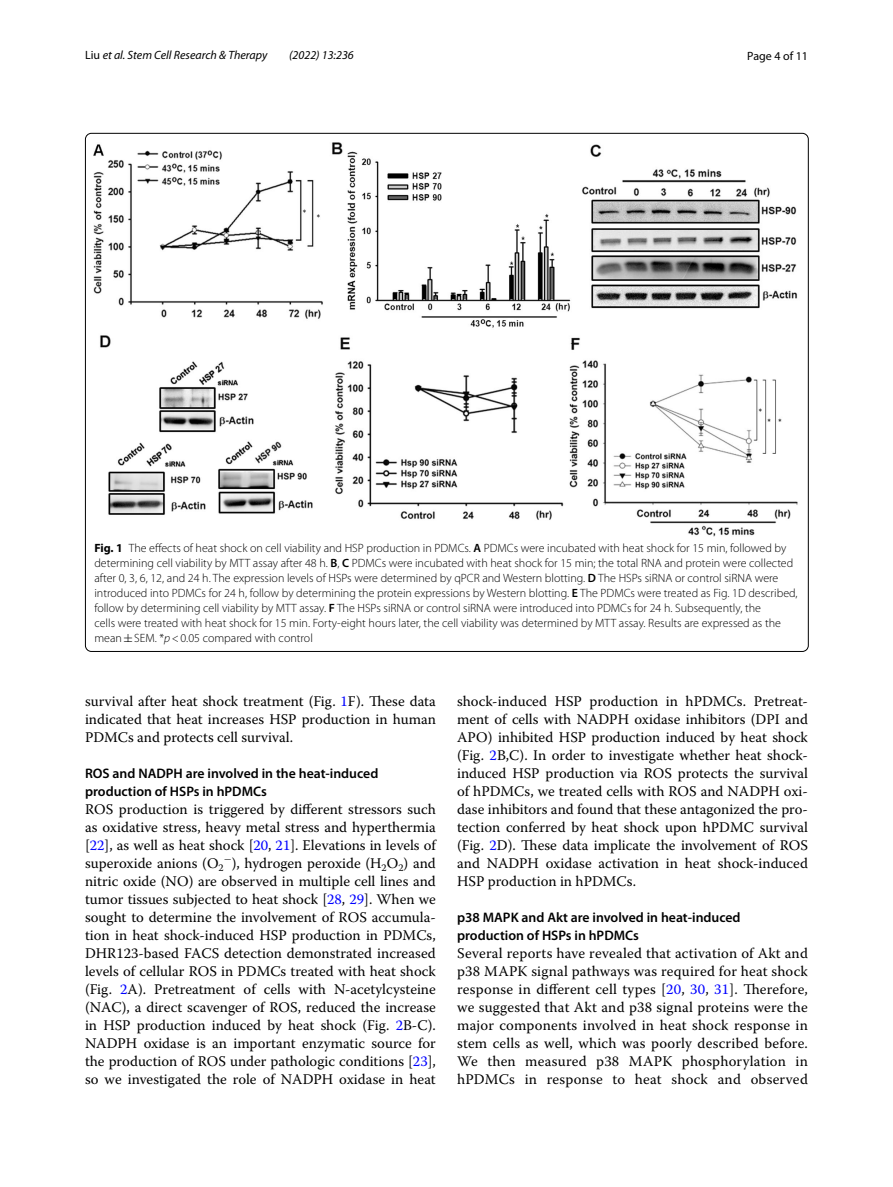
<style>
.page{position:relative;width:893px;height:1187px;background:#fff}
.page>*{position:absolute;margin:0;border:0;box-sizing:border-box;transform-origin:0 0}
.t1{font:14.7px/18px "Warnock Pro";color:#000;text-align:justify}
.t2{font:600 13.8px/18px "Myriad Pro";color:#000}
.t3{font:300 12px/15px "Myriad Pro";color:#000}
.t4{font:italic 12px "Myriad Pro";color:#000}
.t5{font:12px "Myriad Pro";color:#000}
.s1{font-style:normal}
.s2{font-weight:700}
.s3{font-weight:600}
.s4{font-family:"MTSY";font-weight:400}
.s5{font-style:italic}
.s6{color:#00f}
</style>
<div class="page">
<img style="left:94px;top:142px;width:704px;height:394px">
<p class="t4" style="left:85px;top:48px;width:184px"><span class="s1">Liu</span> et al. Stem Cell Research &amp; Therapy</p>
<p class="t4" style="left:289px;top:48px;width:66px">(2022) 13:236</p>
<p class="t5" style="left:747px;top:48px;width:62px">Page 4 of 11</p>
<p class="t3" style="left:94px;top:540px;width:705px"><span class="s2">Fig. 1</span> The effects of heat shock on cell viability and HSP production in PDMCs. <span class="s3">A</span> PDMCs were incubated with heat shock for 15 min, followed by determining cell viability by MTT assay after 48 h. <span class="s3">B</span>, <span class="s3">C</span> PDMCs were incubated with heat shock for 15 min; the total RNA and protein were collected after 0, 3, 6, 12, and 24 h. The expression levels of HSPs were determined by qPCR and Western blotting. <span class="s3">D</span> The HSPs siRNA or control siRNA were introduced into PDMCs for 24 h, follow by determining the protein expressions by Western blotting. <span class="s3">E</span> The PDMCs were treated as Fig. 1D described, follow by determining cell viability by MTT assay. <span class="s3">F</span> The HSPs siRNA or control siRNA were introduced into PDMCs for 24 h. Subsequently, the<br>cells were treated with heat shock for 15 min. Forty-eight hours later, the cell viability was determined by MTT assay. Results are expressed as the mean<span class="s4">±</span>SEM. *<span class="s5">p</span>&lt;0.05 compared with control</p>
<p class="t1" style="left:85px;top:691px;width:352px">survival after heat shock treatment (Fig. <span class="s6">1</span>F). These data indicated that heat increases HSP production in human PDMCs and protects cell survival.</p>
<p class="t2" style="left:85px;top:763px;width:295px">ROS and NADPH are involved in the heat‑induced production of HSPs in hPDMCs</p>
<p class="t1" style="left:85px;top:799px;width:352px">ROS production is triggered by different stressors such as oxidative stress, heavy metal stress and hyperthermia [<span class="s6">22</span>], as well as heat shock [<span class="s6">20</span>, <span class="s6">21</span>]. Elevations in levels of superoxide anions (O<sub>2</sub><sup>−</sup>), hydrogen peroxide (H<sub>2</sub>O<sub>2</sub>) and nitric oxide (NO) are observed in multiple cell lines and tumor tissues subjected to heat shock [<span class="s6">28</span>, <span class="s6">29</span>]. When we sought to determine the involvement of ROS accumula&shy;tion in heat shock-induced HSP production in PDMCs, DHR123-based FACS detection demonstrated increased levels of cellular ROS in PDMCs treated with heat shock (Fig. <span class="s6">2</span>A). Pretreatment of cells with N-acetylcysteine (NAC), a direct scavenger of ROS, reduced the increase in HSP production induced by heat shock (Fig. <span class="s6">2</span>B-C).<br>NADPH oxidase is an important enzymatic source for the production of ROS under pathologic conditions [<span class="s6">23</span>], so we investigated the role of NADPH oxidase in heat</p>
<p class="t1" style="left:457px;top:691px;width:352px">shock-induced HSP production in hPDMCs. Pretreat&shy;ment of cells with NADPH oxidase inhibitors (DPI and APO) inhibited HSP production induced by heat shock (Fig. <span class="s6">2</span>B,C). In order to investigate whether heat shock&shy;induced HSP production via ROS protects the survival of hPDMCs, we treated cells with ROS and NADPH oxi&shy;dase inhibitors and found that these antagonized the pro&shy;tection conferred by heat shock upon hPDMC survival (Fig. <span class="s6">2</span>D). These data implicate the involvement of ROS and NADPH oxidase activation in heat shock-induced HSP production in hPDMCs.</p>
<p class="t2" style="left:457px;top:907px;width:285px">p38 MAPK and Akt are involved in heat‑induced production of HSPs in hPDMCs</p>
<p class="t1" style="left:457px;top:943px;width:352px">Several reports have revealed that activation of Akt and p38 MAPK signal pathways was required for heat shock response in different cell types [<span class="s6">20</span>, <span class="s6">30</span>, <span class="s6">31</span>]. Therefore, we suggested that Akt and p38 signal proteins were the major components involved in heat shock response in stem cells as well, which was poorly described before.<br>We then measured p38 MAPK phosphorylation in hPDMCs in response to heat shock and observed</p>
</div>
